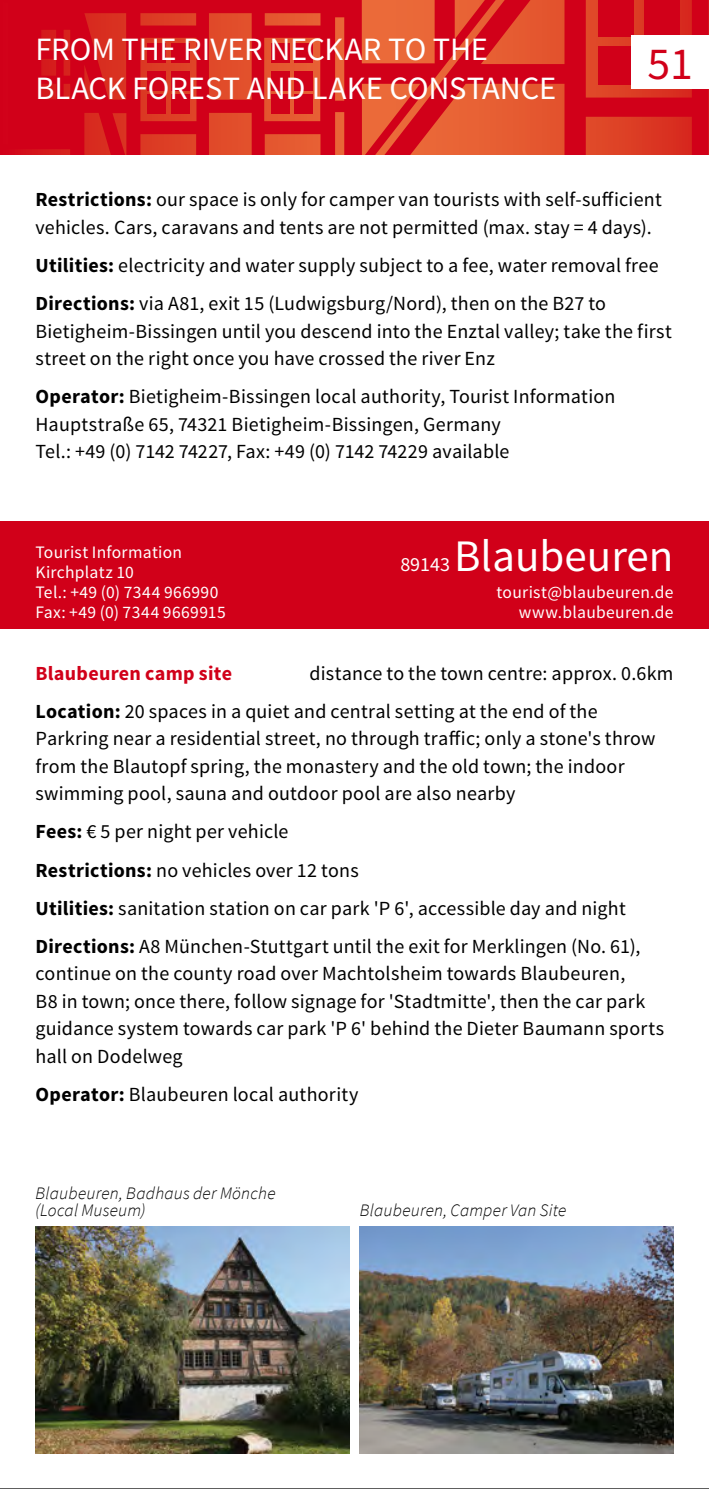
<style>
.page{position:relative;width:709px;height:1489px;background:#fff}
.page>*{position:absolute;margin:0;border:0;box-sizing:border-box;transform-origin:0 0}
.t1{font:45.75px "Source Sans Pro";color:#d10019}
.t2{font:45px "Source Sans Pro";color:#fff}
.t3{font:32.5px/39px "Source Sans Pro";letter-spacing:-.005em;color:#fff}
.t4{font:20px/27.5px "Source Sans Pro";letter-spacing:.01em;color:#000}
.t5{font:700 20px "Source Sans Pro";letter-spacing:.015em;color:#d10019}
.t6{font:20px "Source Sans Pro";color:#fff}
.t7{font:17.5px/20px "Source Sans Pro";letter-spacing:.025em;color:#fff;text-align:right}
.t8{font:italic 300 17.5px/17.5px "Source Sans Pro";letter-spacing:.01em;color:#000}
.s1{font-weight:700}
</style>
<div class="page">
<svg style="left:0;top:0;width:360px;height:155px;background:#d61b1f"></svg>
<svg style="left:360px;top:0;width:348px;height:155px;background:#dc3326"></svg>
<div style="left:171px;top:95px;width:19px;height:19px;background:#d10019"></div>
<div style="left:271px;top:95px;width:19px;height:19px;background:#d10019"></div>
<div style="left:171px;top:71px;width:19px;height:19px;background:#d10019"></div>
<div style="left:147px;top:43px;width:18px;height:20px;background:#d10019"></div>
<div style="left:147px;top:71px;width:18px;height:19px;background:#d10019"></div>
<div style="left:147px;top:95px;width:18px;height:19px;background:#d10019"></div>
<div style="left:271px;top:71px;width:19px;height:19px;background:#d10019"></div>
<div style="left:294px;top:95px;width:19px;height:19px;background:#d10019"></div>
<div style="left:271px;top:43px;width:19px;height:20px;background:#d10019"></div>
<div style="left:294px;top:43px;width:19px;height:20px;background:#d10019"></div>
<div style="left:294px;top:71px;width:19px;height:19px;background:#d10019"></div>
<div style="left:171px;top:43px;width:19px;height:20px;background:#d10019"></div>
<div style="left:631px;top:35px;width:78px;height:54px;background:#fff"></div>
<div style="left:0;top:521px;width:709px;height:108px;background:#d10019"></div>
<img style="left:35px;top:1226px;width:314px;height:227px">
<img style="left:360px;top:1226px;width:313px;height:227px">
<hr style="left:0;top:1488px;width:709px;height:1px;background:#000">
<h3 class="t3" style="left:35px;top:30px;width:522px">From the River Neckar to the<br>Black Forest an d Lake Constan ce</h3>
<h1 class="t1" style="left:647px;top:36px;width:47px">51</h1>
<p class="t4" style="left:35px;top:186px;width:628px"><span class="s1">Restrictions:</span> our space is only for camper van tourists with self-sufficient vehicles. Cars, caravans and tents are not permitted (max. stay = 4 days).</p>
<p class="t4" style="left:35px;top:247px;width:625px;line-height:38.2px"><span class="s1">Utilities:</span> electricity and water supply subject to a fee, water removal free<br><span class="s1">Directions:</span> via A81, exit 15 (Ludwigsburg/N ord), then on the B27 to</p>
<p class="t4" style="left:35px;top:318px;width:638px">Bietigheim-Bissingen until you descend into the Enztal valley; take the first street on the right once you have crossed the river Enz</p>
<p class="t4" style="left:35px;top:383px;width:581px"><span class="s1">Operator:</span> Bietigheim-Bissingen local authority, Tourist I nformation<br>H auptstraße 65, 74321 Bietigheim-Bissingen, Germany<br>Tel.: +49 (0) 7142 74227, Fax: +49 (0) 7142 74229 available</p>
<p class="t7" style="left:35px;top:543px;width:192px;text-align:left">Tourist I nformation<br>Kirchplatz 10<br>Tel.: +49 (0) 7344 966990<br>Fax: +49 (0) 7344 9669915</p>
<p class="t6" style="left:400px;top:552px;width:51px">89143</p>
<h2 class="t2" style="left:454px;top:528px;width:221px">Blaubeuren</h2>
<p class="t7" style="left:496px;top:583px;width:178px">tourist@blaubeuren.de www.blaubeuren.de</p>
<p class="t5" style="left:35px;top:660px;width:198px">Blaubeuren camp site</p>
<p class="t4" style="left:35px;top:654px;width:639px;line-height:38px;text-indent:274px">distance to the town centre: approx. 0.6km<br><span class="s1">Location:</span> 20 spaces in a quiet and central setting at the end of the</p>
<p class="t4" style="left:35px;top:725px;width:621px">Parkring near a residential street, no through traffic; only a stone's throw from the Blautopf spring, the monastery and the old town; the indoor swimming pool, sauna and outdoor pool are also nearby</p>
<p class="t4" style="left:35px;top:813px;width:606px;line-height:38.2px"><span class="s1">Fees:</span> € 5 per night per vehicle<br><span class="s1">Restrictions:</span> no vehicles over 12 tons<br><span class="s1">Utilities:</span> sanitation station on car park 'P 6', accessible day and night <span class="s1">Directions:</span> A8 M ünchen-Stuttgart until the exit for M erklingen (N o. 61),</p>
<p class="t4" style="left:35px;top:960px;width:630px">continue on the county road over Machtolsheim towards Blaubeuren,<br>B8 in town; once there, follow signage for 'Stadtmitte', then the car park guidance system towards car park 'P 6' behind the Dieter Baumann sports hall on Dodelweg</p>
<p class="t4" style="left:35px;top:1080px;width:324px"><span class="s1">Operator:</span> Blaubeuren local authority</p>
<p class="t8" style="left:35px;top:1183px;width:242px">Blaubeuren, Badhaus der Mönche (Local Museum)</p>
<p class="t8" style="left:360px;top:1201px;width:208px">Blaubeuren, Camper Van Site</p>
</div>
